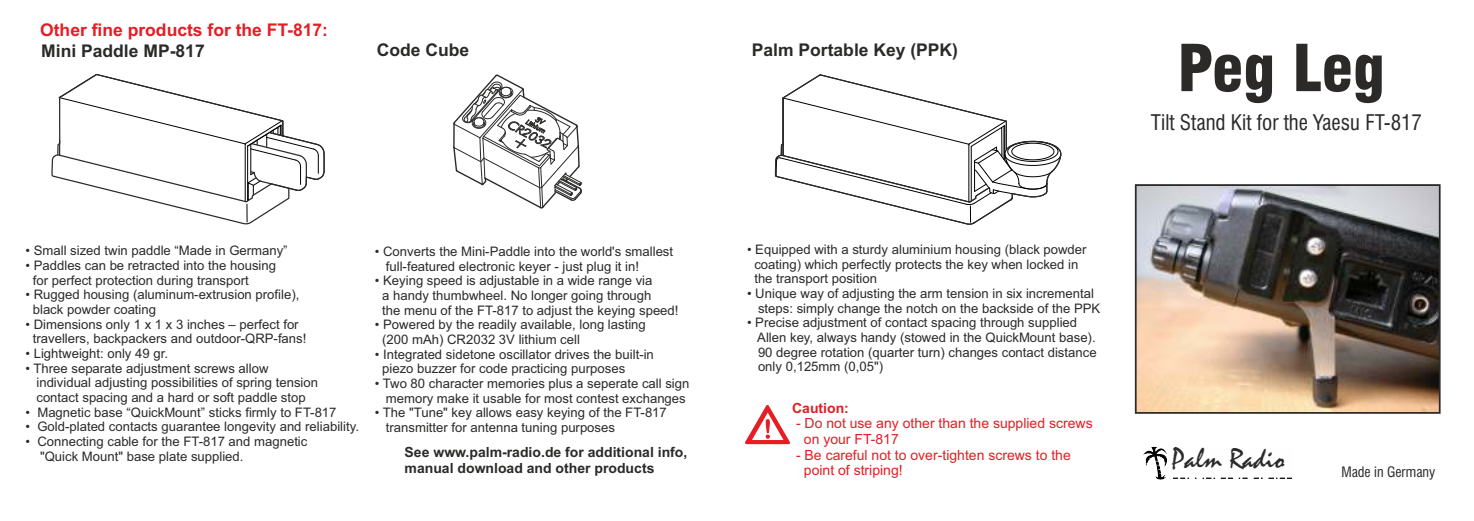
<style>
.page{position:relative;width:1474px;height:521px;background:#fff}
.page>*{position:absolute;margin:0;border:0;box-sizing:border-box;transform-origin:0 0}
.t1{font:900 condensed 63px "Swiss 721 BT";color:#2b2a29}
.t2{font:29.4px "Mistral";color:#2b2a29}
.t3{font:condensed 21px "Swiss 721 BT";color:#2b2a29}
.t4{font:700 17.5px "Arial";color:#2b2a29}
.t5{font:700 17.5px "Arial";color:#e31e24}
.t6{font:14px/15.6px "Arial";color:#e31e24}
.t7{font:700 14px/15.6px "Arial";color:#2b2a29}
.t8{font:condensed 14px "Swiss 721 BT";color:#2b2a29}
.t9{font:700 14px "Arial";color:#e31e24}
.t10{font:13.12px/14.7px "Arial";color:#2b2a29}
</style>
<div class="page">
<img style="left:1137px;top:187px;width:300px;height:224px">
<div style="left:1134px;top:184px;width:306px;height:230px;border:2px solid #2b2a29"></div>
<img style="left:1143px;top:446px;width:149px;height:34px">
<div style="left:1171px;top:447px;width:121px;height:29px;background:#fefefe"></div>
<svg style="left:453px;top:74px;width:129px;height:135px"></svg>
<svg style="left:745px;top:405px;width:45px;height:39px"></svg>
<svg style="left:774px;top:155px;width:239px;height:70px"></svg>
<svg style="left:780px;top:74px;width:282px;height:124px"></svg>
<svg style="left:51px;top:154px;width:239px;height:71px"></svg>
<svg style="left:57px;top:73px;width:268px;height:119px"></svg>
<h3 class="t5" style="left:40px;top:24px;width:289px">Other fine products for the FT-817:</h3>
<h3 class="t4" style="left:41px;top:44px;width:165px">Mini Paddle MP-817</h3>
<h3 class="t4" style="left:377px;top:44px;width:94px">Code Cube</h3>
<h3 class="t4" style="left:752px;top:43px;width:208px">Palm Portable Key (PPK)</h3>
<p class="t10" style="left:26px;top:244px;width:264px">• Small sized twin paddle “Made in Germany”</p>
<p class="t10" style="left:33px;top:259px;width:245px;text-indent:-7px">• Paddles can be retracted into the housing for perfect protection during transport</p>
<p class="t10" style="left:33px;top:288px;width:268px;text-indent:-7px">• Rugged housing (aluminum-extrusion profile), black powder coating</p>
<p class="t10" style="left:26px;top:318px;width:282px;text-align:center">• Dimensions only 1 x 1 x 3 inches – perfect for travellers, backpackers and outdoor-QRP-fans!</p>
<p class="t10" style="left:26px;top:347px;width:144px">• Lightweight: only 49 gr.</p>
<p class="t10" style="left:36px;top:362px;width:283px;text-indent:-11px">• Three separate adjustment screws allow individual adjusting possibilities of spring tension contact spacing and a hard or soft paddle stop</p>
<p class="t10" style="left:25px;top:406px;width:312px">• Magnetic base “QuickMount” sticks firmly to FT-817</p>
<p class="t10" style="left:25px;top:420px;width:335px">• Gold-plated contacts guarantee longevity and reliability.</p>
<p class="t10" style="left:40px;top:435px;width:269px;text-indent:-15px">• Connecting cable for the FT-817 and magnetic "Quick Mount" base plate supplied.</p>
<p class="t10" style="left:386px;top:245px;width:289px;text-indent:-11px">• Converts the Mini-Paddle into the world's smallest full-featured electronic keyer - just plug it in!</p>
<p class="t10" style="left:382px;top:274px;width:298px;text-indent:-7px">• Keying speed is adjustable in a wide range via<br>a handy thumbwheel. No longer going through<br>the menu of the FT-817 to adjust the keying speed!</p>
<p class="t10" style="left:382px;top:318px;width:265px;text-indent:-7px">• Powered by the readily available, long lasting (200 mAh) CR2032 3V lithium cell</p>
<p class="t10" style="left:382px;top:348px;width:273px;text-indent:-7px">• Integrated sidetone oscillator drives the built-in piezo buzzer for code practicing purposes</p>
<p class="t10" style="left:375px;top:377px;width:316px;text-align:center">• Two 80 character memories plus a seperate call sign memory make it usable for most contest exchanges</p>
<p class="t10" style="left:386px;top:406px;width:282px;text-indent:-11px">• The "Tune" key allows easy keying of the FT-817 transmitter for antenna tuning purposes</p>
<p class="t7" style="left:404px;top:446px;width:284px">See www.palm-radio.de for additional info, manual download and other products</p>
<p class="t10" style="left:754px;top:243px;width:334px;text-indent:-7px">• Equipped with a sturdy aluminium housing (black powder coating) which perfectly protects the key when locked in the transport position</p>
<p class="t10" style="left:758px;top:287px;width:344px;text-indent:-11px">• Unique way of adjusting the arm tension in six incremental steps: simply change the notch on the backside of the PPK</p>
<p class="t10" style="left:757px;top:316px;width:341px;text-indent:-10px">• Precise adjustment of contact spacing through supplied Allen key, always handy (stowed in the QuickMount base).<br>90 degree rotation (quarter turn) changes contact distance only 0,125mm (0,05")</p>
<p class="t9" style="left:792px;top:402px;width:58px">Caution:</p>
<p class="t6" style="left:804px;top:417px;width:290px;text-indent:-8px">- Do not use any other than the supplied screws on your FT-817</p>
<p class="t6" style="left:804px;top:448px;width:268px;text-indent:-8px">- Be careful not to over-tighten screws to the point of striping!</p>
<h1 class="t1" style="left:1177px;top:43px;width:209px">Peg Leg</h1>
<h3 class="t3" style="left:1150px;top:114px;width:272px">Tilt Stand Kit for the Yaesu FT-817</h3>
<h2 class="t2" style="left:1171px;top:449px;width:114px">Palm Radio</h2>
<p class="t8" style="left:1341px;top:466px;width:96px">Made in Germany</p>
</div>
